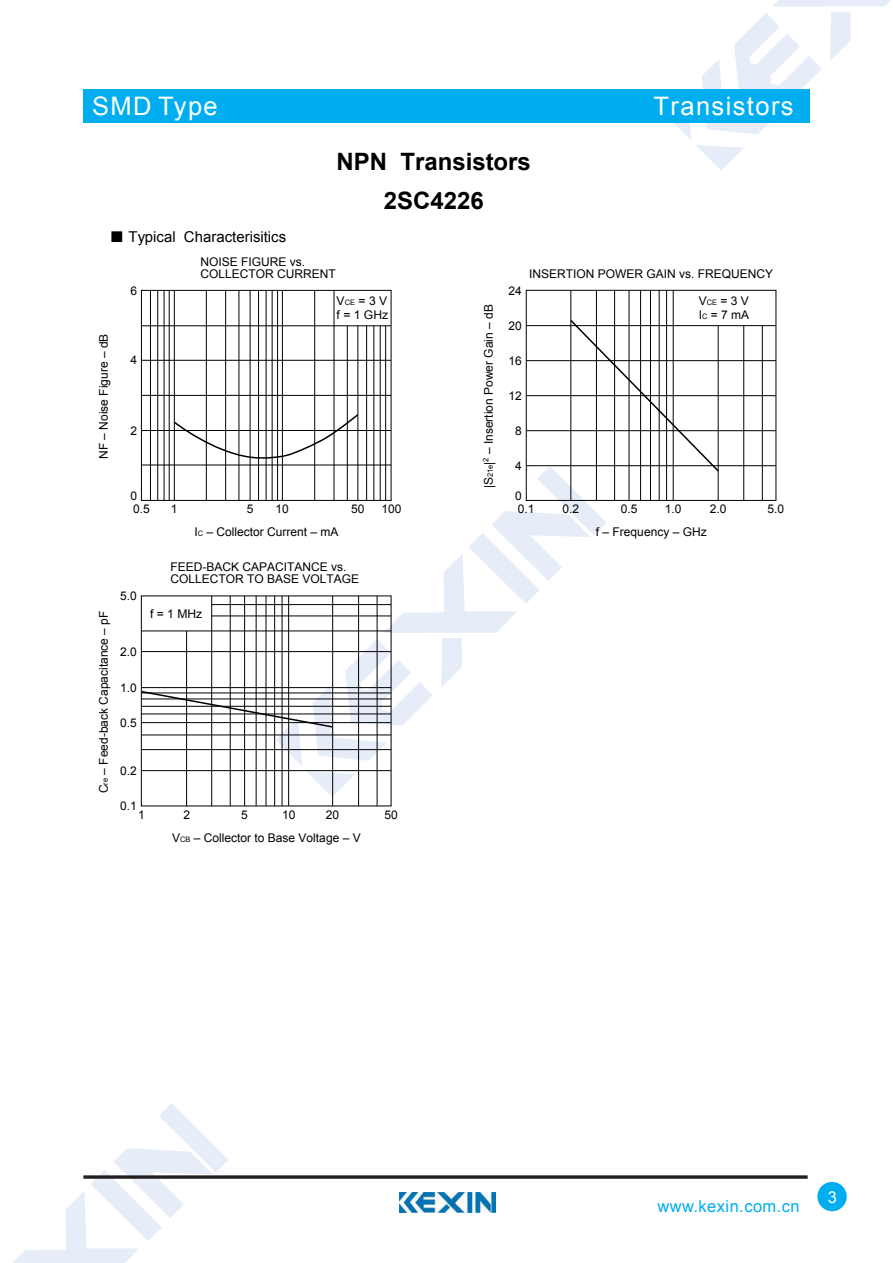
<style>
.page{position:relative;width:893px;height:1263px;background:#fff}
.page>*{position:absolute;margin:0;border:0;box-sizing:border-box;transform-origin:0 0}
.t1{font:25.5px "Arial";letter-spacing:.055em;color:#fff}
.t2{font:700 24px/39.3px "Arial";color:#000;text-align:center}
.t3{font:16.5px "Arial";letter-spacing:.025em;color:#00adef}
.t4{font:16.5px "Arial";color:#fff}
.t5{font:15px "Arial";color:#000}
.t6{font:12px/12px "Arial";color:#000}
.s1{font-family:"Sim Sun"}
.s2{font-size:7.5px}
</style>
<div class="page">
<svg style="left:674px;top:0;width:216px;height:170px"></svg>
<svg style="left:13px;top:1103px;width:215px;height:160px"></svg>
<div style="left:83px;top:89px;width:726px;height:34px;background:#00adef"></div>
<svg style="left:83px;top:1175px;width:725px;height:4px;background:#433f40"></svg>
<div style="left:817px;top:1182px;width:30px;height:29px;background:#00adef;border-radius:50%"></div>
<img style="left:400px;top:1193px;width:95px;height:20px">
<hr style="left:211px;top:596px;width:1px;height:210px;background:#000">
<hr style="left:186px;top:631px;width:1px;height:175px;background:#000">
<hr style="left:230px;top:596px;width:1px;height:210px;background:#000">
<hr style="left:244px;top:596px;width:1px;height:210px;background:#000">
<hr style="left:256px;top:596px;width:1px;height:210px;background:#000">
<hr style="left:266px;top:596px;width:1px;height:210px;background:#000">
<hr style="left:274px;top:596px;width:1px;height:210px;background:#000">
<hr style="left:282px;top:596px;width:1px;height:210px;background:#000">
<hr style="left:288px;top:596px;width:1px;height:210px;background:#000">
<hr style="left:332px;top:596px;width:1px;height:210px;background:#000">
<hr style="left:358px;top:596px;width:1px;height:210px;background:#000">
<hr style="left:377px;top:596px;width:1px;height:210px;background:#000">
<hr style="left:570px;top:290px;width:1px;height:210px;background:#000">
<hr style="left:596px;top:290px;width:1px;height:210px;background:#000">
<hr style="left:614px;top:290px;width:1px;height:210px;background:#000">
<hr style="left:629px;top:290px;width:1px;height:210px;background:#000">
<hr style="left:640px;top:290px;width:1px;height:210px;background:#000">
<hr style="left:650px;top:290px;width:1px;height:210px;background:#000">
<hr style="left:659px;top:290px;width:1px;height:210px;background:#000">
<hr style="left:666px;top:290px;width:1px;height:210px;background:#000">
<hr style="left:673px;top:290px;width:1px;height:210px;background:#000">
<hr style="left:743px;top:326px;width:1px;height:174px;background:#000">
<hr style="left:762px;top:326px;width:1px;height:174px;background:#000">
<hr style="left:526px;top:325px;width:250px;height:1px;background:#000">
<hr style="left:526px;top:360px;width:250px;height:1px;background:#000">
<hr style="left:526px;top:395px;width:250px;height:1px;background:#000">
<hr style="left:526px;top:430px;width:250px;height:1px;background:#000">
<hr style="left:526px;top:465px;width:250px;height:1px;background:#000">
<hr style="left:150px;top:290px;width:1px;height:210px;background:#000">
<hr style="left:157px;top:290px;width:1px;height:210px;background:#000">
<hr style="left:164px;top:290px;width:1px;height:210px;background:#000">
<hr style="left:169px;top:290px;width:1px;height:210px;background:#000">
<hr style="left:174px;top:290px;width:1px;height:210px;background:#000">
<hr style="left:206px;top:290px;width:1px;height:210px;background:#000">
<hr style="left:225px;top:290px;width:1px;height:210px;background:#000">
<hr style="left:239px;top:290px;width:1px;height:210px;background:#000">
<hr style="left:250px;top:290px;width:1px;height:210px;background:#000">
<hr style="left:258px;top:290px;width:1px;height:210px;background:#000">
<hr style="left:266px;top:290px;width:1px;height:210px;background:#000">
<hr style="left:272px;top:290px;width:1px;height:210px;background:#000">
<hr style="left:277px;top:290px;width:1px;height:210px;background:#000">
<hr style="left:282px;top:290px;width:1px;height:210px;background:#000">
<hr style="left:334px;top:290px;width:1px;height:210px;background:#000">
<svg style="left:140px;top:318px;width:580px;height:479px"></svg>
<hr style="left:314px;top:291px;width:1px;height:209px;background:#000">
<h1 class="t1" style="left:92px;top:89px;width:127px">SMD Type</h1>
<h2 class="t2" style="left:336px;top:143px;width:196px">NPN Transistors<br>2SC4226</h2>
<h1 class="t1" style="left:654px;top:89px;width:141px">Transistors</h1>
<p class="t5" style="left:109px;top:227px;width:178px"><span class="s1">■</span> Typical Characterisitics</p>
<p class="t6" style="left:200px;top:256px;width:137px">NOISE FIGURE vs.<br>COLLECTOR CURRENT</p>
<p class="t6" style="left:98px;top:459px;width:127px;rotate:-90deg">NF – Noise Figure – dB</p>
<p class="t6" style="left:130px;top:285px;width:8px">6</p>
<p class="t6" style="left:130px;top:354px;width:8px">4</p>
<p class="t6" style="left:130px;top:425px;width:8px">2</p>
<p class="t6" style="left:337px;top:294px;width:53px;line-height:13.5px">V<span class="s2">CE</span> = 3 V f = 1 GHz</p>
<p class="t6" style="left:130px;top:490px;width:21px;line-height:13px">0<br>0.5</p>
<p class="t6" style="left:171px;top:503px;width:8px">1</p>
<p class="t6" style="left:247px;top:503px;width:8px">5</p>
<p class="t6" style="left:276px;top:503px;width:15px">10</p>
<p class="t6" style="left:351px;top:503px;width:15px">50</p>
<p class="t6" style="left:381px;top:503px;width:22px">100</p>
<p class="t6" style="left:194px;top:526px;width:146px">I<span class="s2">C</span> – Collector Current – mA</p>
<p class="t6" style="left:98px;top:793px;width:184px;rotate:-90deg">C<span class="s2">re</span> – Feed-back Capacitance – pF</p>
<p class="t6" style="left:120px;top:590px;width:18px">5.0</p>
<p class="t6" style="left:120px;top:646px;width:18px">2.0</p>
<p class="t6" style="left:170px;top:561px;width:190px">FEED-BACK CAPACITANCE vs.<br>COLLECTOR TO BASE VOLTAGE</p>
<p class="t6" style="left:150px;top:608px;width:54px">f = 1 MHz</p>
<p class="t6" style="left:120px;top:682px;width:18px">1.0</p>
<p class="t6" style="left:120px;top:717px;width:18px">0.5</p>
<p class="t6" style="left:120px;top:765px;width:18px">0.2</p>
<p class="t6" style="left:120px;top:800px;width:18px">0.1</p>
<p class="t6" style="left:138px;top:809px;width:8px">1</p>
<p class="t6" style="left:183px;top:809px;width:8px">2</p>
<p class="t6" style="left:241px;top:809px;width:8px">5</p>
<p class="t6" style="left:282px;top:809px;width:15px">10</p>
<p class="t6" style="left:326px;top:809px;width:15px">20</p>
<p class="t6" style="left:384px;top:809px;width:15px">50</p>
<p class="t6" style="left:172px;top:831px;width:190px">V<span class="s2">CB</span> – Collector to Base Voltage – V</p>
<p class="t6" style="left:483px;top:488px;width:186px;rotate:-90deg">|S<span class="s2">21e</span>|<sup>2</sup> – Insertion Power Gain – dB</p>
<p class="t6" style="left:529px;top:268px;width:246px">INSERTION POWER GAIN vs. FREQUENCY</p>
<p class="t6" style="left:508px;top:284px;width:15px">24</p>
<p class="t6" style="left:508px;top:320px;width:15px">20</p>
<p class="t6" style="left:508px;top:355px;width:15px">16</p>
<p class="t6" style="left:508px;top:390px;width:15px">12</p>
<p class="t6" style="left:515px;top:425px;width:8px">8</p>
<p class="t6" style="left:515px;top:460px;width:8px">4</p>
<p class="t6" style="left:515px;top:490px;width:21px;line-height:13px">0<br>0.1</p>
<p class="t6" style="left:699px;top:294px;width:52px;line-height:13.5px">V<span class="s2">CE</span> = 3 V<br>I<span class="s2">C</span> = 7 mA</p>
<p class="t6" style="left:562px;top:503px;width:18px">0.2</p>
<p class="t6" style="left:621px;top:503px;width:18px">0.5</p>
<p class="t6" style="left:665px;top:503px;width:18px">1.0</p>
<p class="t6" style="left:710px;top:503px;width:18px">2.0</p>
<p class="t6" style="left:767px;top:503px;width:18px">5.0</p>
<p class="t6" style="left:596px;top:526px;width:112px">f – Frequency – GHz</p>
<h3 class="t3" style="left:657px;top:1196px;width:144px">www.kexin.com.cn</h3>
<h3 class="t4" style="left:828px;top:1186px;width:11px">3</h3>
</div>
